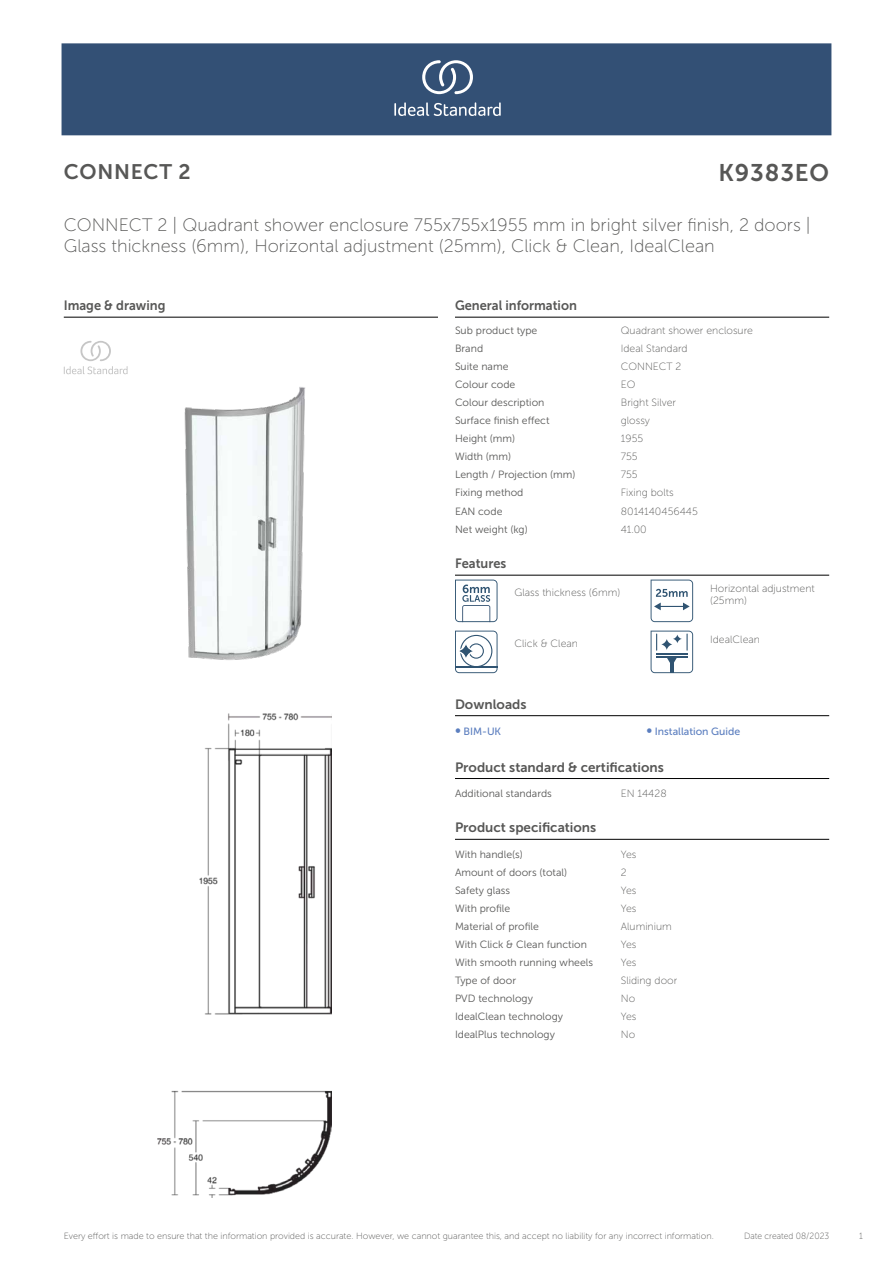
<style>
.page{position:relative;width:893px;height:1263px;background:#fff}
.page>*{position:absolute;margin:0;border:0;box-sizing:border-box;transform-origin:0 0}
.t1{font:24px "Museo Sans 700";letter-spacing:.035em;color:#575756}
.t2{font:21px "Museo Sans 700";letter-spacing:.035em;color:#575756}
.t3{font:18px/21.6px "Museo Sans 100";color:#575756}
.t4{font:13.5px "Museo Sans 700";color:#575756}
.t5{font:13.5px "Museo Sans 700";color:#575756;scale:.95 1}
.t6{font:10.5px "Museo Sans 300";color:#575756}
.t7{font:10.5px/12.6px "Museo Sans 100";color:#575756}
.t8{font:10.5px "Museo Sans 500";color:#5b7ebf}
.t9{font:9px "Museo Sans 100";color:#575756}
.t10{font:9px "Museo Sans 100";color:#575756;scale:.95 1}
.s1{font-size:15px}
</style>
<div class="page">
<div style="left:62px;top:43px;width:769px;height:92px;background:#335075"></div>
<svg style="left:394px;top:102px;width:107px;height:14px"></svg>
<svg style="left:422px;top:60px;width:51px;height:34px"></svg>
<hr style="left:455px;top:317px;width:374px;height:1px;background:#000">
<hr style="left:455px;top:575px;width:374px;height:1px;background:#000">
<svg style="left:455px;top:580px;width:42px;height:42px"></svg>
<svg style="left:651px;top:580px;width:42px;height:42px"></svg>
<svg style="left:455px;top:631px;width:42px;height:42px"></svg>
<svg style="left:651px;top:631px;width:42px;height:42px"></svg>
<hr style="left:455px;top:715px;width:374px;height:1px;background:#000">
<hr style="left:455px;top:778px;width:374px;height:1px;background:#000">
<hr style="left:455px;top:839px;width:374px;height:1px;background:#000">
<hr style="left:64px;top:317px;width:374px;height:1px;background:#000">
<svg style="left:64px;top:341px;width:64px;height:33px"></svg>
<img style="left:157px;top:713px;width:175px;height:484px">
<img style="left:184px;top:387px;width:121px;height:273px">
<h2 class="t2" style="left:64px;top:160px;width:129px">CONNECT 2</h2>
<h1 class="t1" style="left:718px;top:160px;width:112px">K9383EO</h1>
<h3 class="t3" style="left:64px;top:214px;width:748px">CONNECT 2 | Quadrant shower enclosure 755x755x1955 mm in bright silver finish, 2 doors |<br>Glass thickness (6mm), Horizontal adjustment (25mm), Click &amp; Clean, IdealClean</h3>
<p class="t5" style="left:64px;top:298px;width:109px">Image &amp; drawing</p>
<p class="t5" style="left:455px;top:298px;width:130px">General information</p>
<p class="t6" style="left:455px;top:324px;width:84px">Sub product type</p>
<p class="t7" style="left:621px;top:324px;width:134px">Quadrant shower enclosure</p>
<p class="t6" style="left:455px;top:343px;width:30px">Brand</p>
<p class="t7" style="left:621px;top:342px;width:68px">Ideal Standard</p>
<p class="t6" style="left:455px;top:361px;width:55px">Suite name</p>
<p class="t7" style="left:621px;top:360px;width:62px">CONNECT 2</p>
<p class="t6" style="left:455px;top:379px;width:62px">Colour code</p>
<p class="t7" style="left:621px;top:378px;width:16px">EO</p>
<p class="t6" style="left:455px;top:397px;width:91px">Colour description</p>
<p class="t7" style="left:621px;top:396px;width:57px">Bright Silver</p>
<p class="t6" style="left:455px;top:415px;width:96px">Surface finish effect</p>
<p class="t7" style="left:621px;top:414px;width:31px">glossy</p>
<p class="t6" style="left:455px;top:433px;width:62px">Height (mm)</p>
<p class="t7" style="left:621px;top:432px;width:24px">1955</p>
<p class="t6" style="left:455px;top:451px;width:58px">Width (mm)</p>
<p class="t7" style="left:621px;top:450px;width:18px">755</p>
<p class="t6" style="left:455px;top:469px;width:122px">Length / Projection (mm)</p>
<p class="t7" style="left:621px;top:469px;width:18px">755</p>
<p class="t6" style="left:455px;top:487px;width:70px">Fixing method</p>
<p class="t7" style="left:621px;top:487px;width:54px">Fixing bolts</p>
<p class="t6" style="left:455px;top:505px;width:49px">EAN code</p>
<p class="t7" style="left:621px;top:505px;width:79px">8014140456445</p>
<p class="t6" style="left:455px;top:523px;width:74px">Net weight (kg)</p>
<p class="t7" style="left:621px;top:523px;width:28px">41.00</p>
<p class="t5" style="left:455px;top:556px;width:55px">Features</p>
<p class="t7" style="left:514px;top:586px;width:107px">Glass thickness (6mm)</p>
<p class="t7" style="left:710px;top:582px;width:106px">Horizontal adjustment (25mm)</p>
<p class="t7" style="left:514px;top:637px;width:65px">Click &amp; Clean</p>
<p class="t7" style="left:710px;top:633px;width:51px">IdealClean</p>
<p class="t4" style="left:455px;top:697px;width:73px">Downloads</p>
<p class="t8" style="left:455px;top:726px;width:48px"><span class="s1">•</span> BIM-UK</p>
<p class="t8" style="left:646px;top:726px;width:95px"><span class="s1">•</span> Installation Guide</p>
<p class="t4" style="left:455px;top:759px;width:210px">Product standard &amp; certifications</p>
<p class="t6" style="left:455px;top:787px;width:98px">Additional standards</p>
<p class="t7" style="left:621px;top:787px;width:47px">EN 14428</p>
<p class="t4" style="left:455px;top:820px;width:143px">Product specifications</p>
<p class="t6" style="left:455px;top:848px;width:69px">With handle(s)</p>
<p class="t7" style="left:621px;top:848px;width:17px">Yes</p>
<p class="t6" style="left:455px;top:866px;width:114px">Amount of doors (total)</p>
<p class="t7" style="left:621px;top:866px;width:7px">2</p>
<p class="t6" style="left:455px;top:884px;width:57px">Safety glass</p>
<p class="t7" style="left:621px;top:884px;width:17px">Yes</p>
<p class="t6" style="left:455px;top:902px;width:57px">With profile</p>
<p class="t7" style="left:621px;top:902px;width:17px">Yes</p>
<p class="t6" style="left:455px;top:921px;width:86px">Material of profile</p>
<p class="t7" style="left:621px;top:920px;width:52px">Aluminium</p>
<p class="t6" style="left:455px;top:939px;width:133px">With Click &amp; Clean function</p>
<p class="t7" style="left:621px;top:938px;width:17px">Yes</p>
<p class="t6" style="left:455px;top:957px;width:140px">With smooth running wheels</p>
<p class="t7" style="left:621px;top:956px;width:17px">Yes</p>
<p class="t6" style="left:455px;top:975px;width:63px">Type of door</p>
<p class="t7" style="left:621px;top:974px;width:58px">Sliding door</p>
<p class="t6" style="left:455px;top:993px;width:79px">PVD technology</p>
<p class="t7" style="left:621px;top:992px;width:16px">No</p>
<p class="t6" style="left:455px;top:1011px;width:110px">IdealClean technology</p>
<p class="t7" style="left:621px;top:1010px;width:17px">Yes</p>
<p class="t6" style="left:455px;top:1029px;width:101px">IdealPlus technology</p>
<p class="t7" style="left:621px;top:1029px;width:16px">No</p>
<p class="t9" style="left:64px;top:1231px;width:652px">Every effort is made to ensure that the information provided is accurate. However, we cannot guarantee this, and accept no liability for any incorrect information.</p>
<p class="t10" style="left:744px;top:1231px;width:91px">Date created 08/2023</p>
<p class="t10" style="left:859px;top:1231px;width:5px">1</p>
</div>
